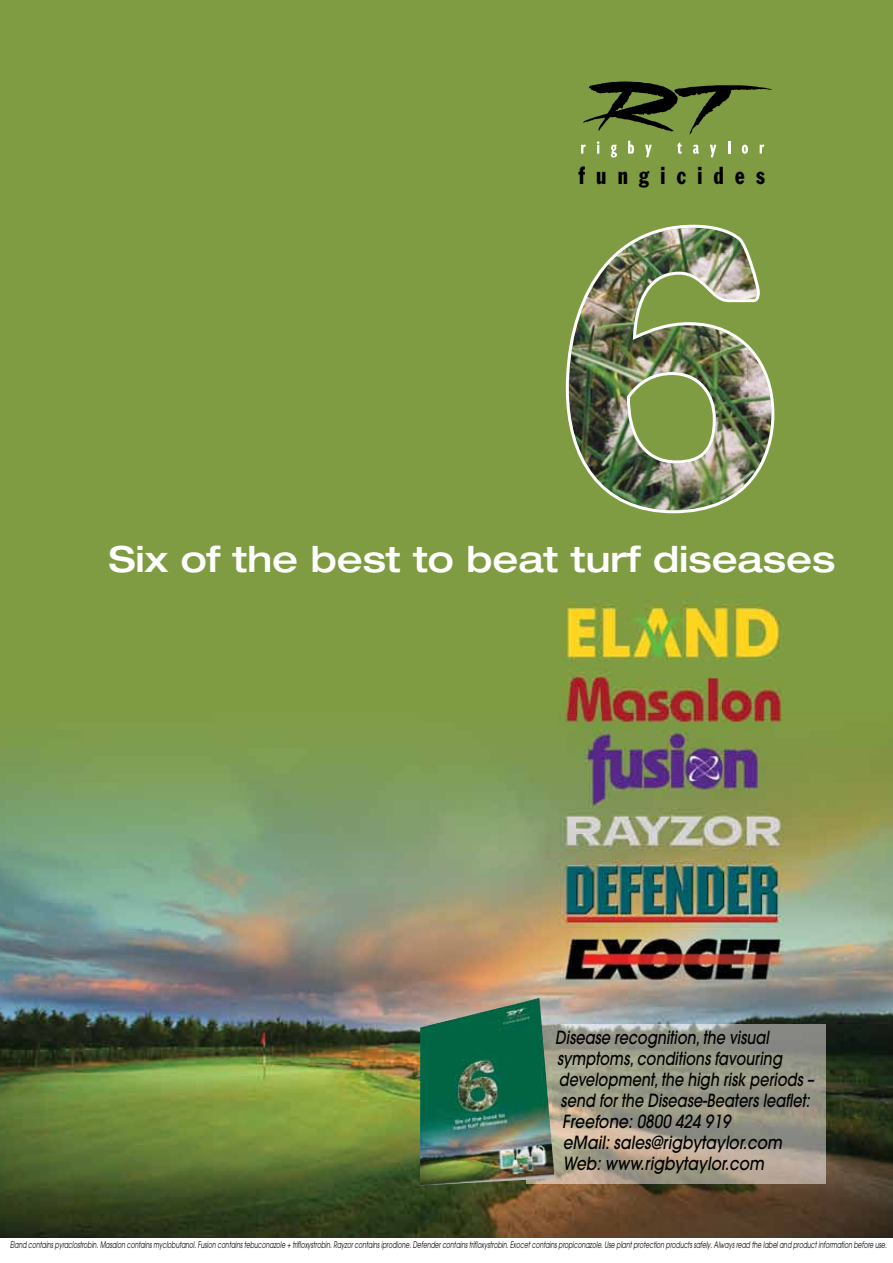
<style>
.page{position:relative;width:893px;height:1263px;background:#fff}
.page>*{position:absolute;margin:0;border:0;box-sizing:border-box;transform-origin:0 0}
.t1{font:500 expanded 36px "Helvetica Neue";color:#fff}
.t2{font:condensed 24.15px "Franklin Gothic";color:#000;scale:.85 1}
.t3{font:italic 500 18px "Avant Garde";letter-spacing:.005em;color:#000;scale:.8 1}
.t4{font:italic 500 18px "Avant Garde";letter-spacing:.005em;color:#000;scale:.85 1}
.t5{font:italic 9px "Avant Garde";letter-spacing:.005em;color:#000;scale:.67 1}
</style>
<div class="page">
<img style="left:0;top:0;width:893px;height:1237px">
<img style="left:566px;top:225px;width:208px;height:288px">
<svg style="left:581px;top:145px;width:5px;height:9px"></svg>
<svg style="left:597px;top:141px;width:2px;height:13px"></svg>
<svg style="left:611px;top:145px;width:6px;height:12px"></svg>
<svg style="left:628px;top:141px;width:6px;height:13px"></svg>
<svg style="left:645px;top:145px;width:7px;height:12px"></svg>
<svg style="left:677px;top:142px;width:5px;height:12px"></svg>
<svg style="left:693px;top:145px;width:6px;height:9px"></svg>
<svg style="left:710px;top:145px;width:6px;height:12px"></svg>
<svg style="left:728px;top:141px;width:2px;height:13px"></svg>
<svg style="left:742px;top:145px;width:6px;height:9px"></svg>
<svg style="left:760px;top:145px;width:4px;height:9px"></svg>
<svg style="left:583px;top:81px;width:189px;height:54px;background:#5a6f2e"></svg>
<img style="left:554px;top:1024px;width:271px;height:160px">
<img style="left:420px;top:997px;width:134px;height:188px">
<p class="t2" style="left:579px;top:161px;width:220px">fungicides</p>
<p class="t1" style="left:109px;top:536px;width:728px">Six of the best to beat turf diseases</p>
<p class="t3" style="left:555px;top:1026px;width:269px">Disease recognition, the visual</p>
<p class="t3" style="left:557px;top:1047px;width:283px">symptoms, conditions favouring</p>
<p class="t3" style="left:559px;top:1068px;width:321px">development, the high risk periods –</p>
<p class="t3" style="left:560px;top:1089px;width:313px">send for the Disease-Beaters leaflet:</p>
<p class="t4" style="left:562px;top:1110px;width:201px">Freefone: 0800 424 919</p>
<p class="t4" style="left:563px;top:1131px;width:259px">eMail: sales@rigbytaylor.com</p>
<p class="t4" style="left:563px;top:1152px;width:238px">Web: www.rigbytaylor.com</p>
<p class="t5" style="left:10px;top:1239px;width:1310px">Eland contains pyraclostrobin. Masalon contains myclobutanol. Fusion contains tebuconazole + trifloxystrobin. Rayzor contains iprodione. Defender contains trifloxystrobin. Exocet contains propiconazole. Use plant protection products safely. Always read the label and product information before use.</p>
</div>
